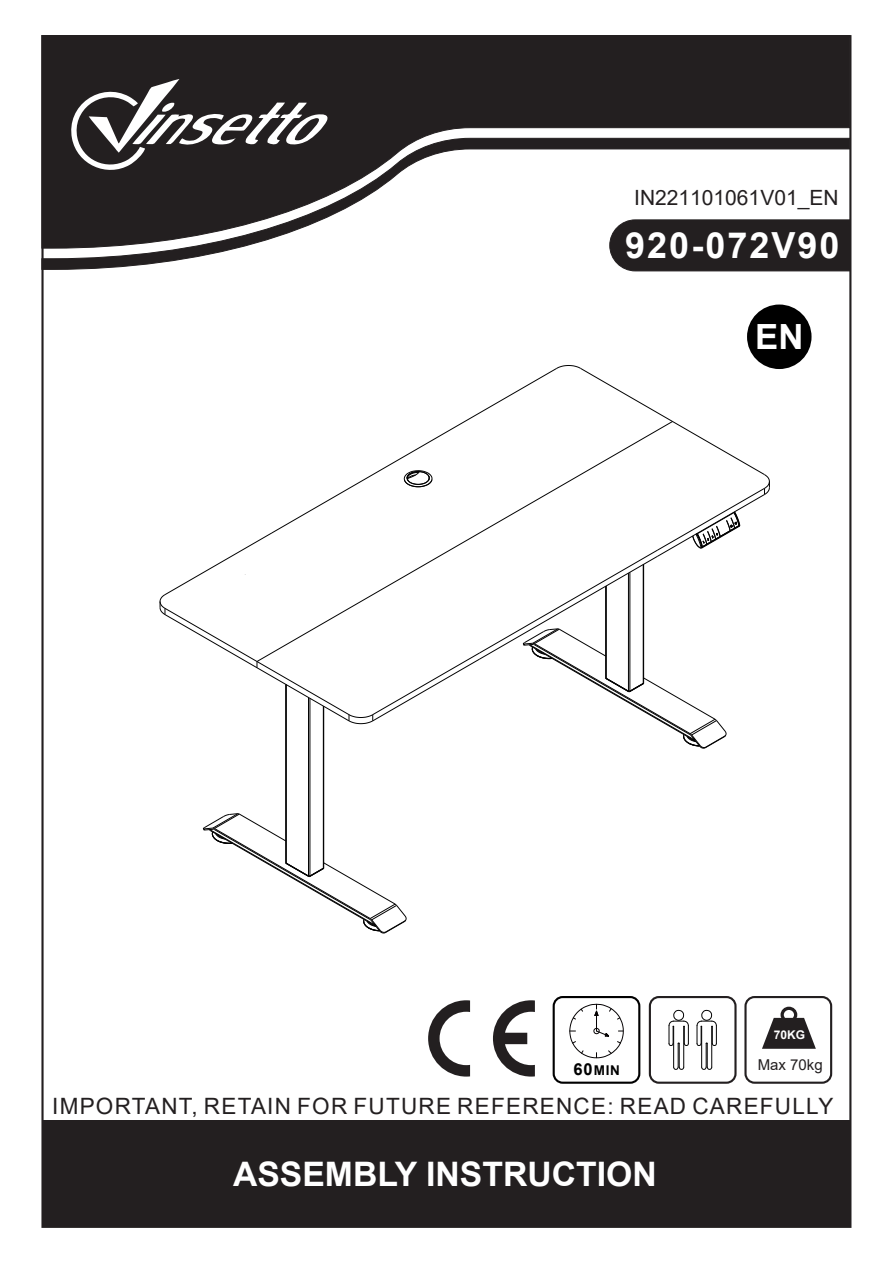
<style>
.page{position:relative;width:893px;height:1263px;background:#fff}
.page>*{position:absolute;margin:0;border:0;box-sizing:border-box;transform-origin:0 0}
.t1{font:700 36px "Arial";letter-spacing:.055em;color:#fff}
.t2{font:700 34.8px "Arial";color:#fff}
.t3{font:700 33.75px "Arial";color:#fff}
.t4{font:22.5px "Arial";letter-spacing:.055em;color:#231f20}
.t5{font:21px "Arial";color:#231f20}
.t6{font:15px "Arial";color:#231f20}
.t7{font:700 13.5px "Arial";color:#000}
.t8{font:700 12px "Arial";color:#fff}
.s1{font-size:16.5px}
</style>
<div class="page">
<svg style="left:627px;top:270px;width:224px;height:2px"></svg>
<div style="left:41px;top:35px;width:810px;height:102px;background:#231f20"></div>
<svg style="left:41px;top:137px;width:810px;height:133px"></svg>
<svg style="left:66px;top:79px;width:264px;height:99px"></svg>
<div style="left:43px;top:1120px;width:807px;height:107px;background:#231f20"></div>
<svg style="left:203px;top:813px;width:204px;height:120px"></svg>
<hr style="left:308px;top:697px;width:1px;height:179px;background:#030303">
<hr style="left:310px;top:698px;width:1px;height:178px;background:#030303">
<hr style="left:286px;top:684px;width:1px;height:179px;background:#030303">
<hr style="left:323px;top:706px;width:1px;height:162px;background:#030303">
<svg style="left:160px;top:365px;width:610px;height:384px"></svg>
<div style="left:747px;top:304px;width:65px;height:65px;background:#000;border-radius:50%"></div>
<svg style="left:762px;top:1018px;width:54px;height:31px"></svg>
<div style="left:781px;top:1007px;width:16px;height:16px;border:3px solid #231f20;border-radius:50%"></div>
<div style="left:744px;top:996px;width:88px;height:88px;border:2px solid #231f20;border-radius:9px"></div>
<div style="left:649px;top:996px;width:88px;height:88px;border:2px solid #231f20;border-radius:9px"></div>
<svg style="left:696px;top:1009px;width:21px;height:61px"></svg>
<svg style="left:668px;top:1009px;width:21px;height:61px"></svg>
<svg style="left:428px;top:1000px;width:107px;height:76px"></svg>
<svg style="left:569px;top:1003px;width:55px;height:55px"></svg>
<div style="left:553px;top:996px;width:87px;height:88px;border:2px solid #000;border-radius:9px"></div>
<p class="t5" style="left:634px;top:183px;width:206px">IN221101061V01_EN</p>
<h1 class="t1" style="left:625px;top:220px;width:216px">920-072V90</h1>
<h2 class="t2" style="left:755px;top:312px;width:50px">EN</h2>
<p class="t7" style="left:573px;top:1061px;width:48px"><span class="s1">60</span>MIN</p>
<p class="t8" style="left:774px;top:1026px;width:33px">70KG</p>
<p class="t6" style="left:758px;top:1054px;width:67px">Max 70kg</p>
<p class="t4" style="left:52px;top:1091px;width:783px">IMPORTANT, RETAIN FOR FUTURE REFERENCE: READ CAREFULLY</p>
<h3 class="t3" style="left:233px;top:1150px;width:425px">ASSEMBLY INSTRUCTION</h3>
</div>
